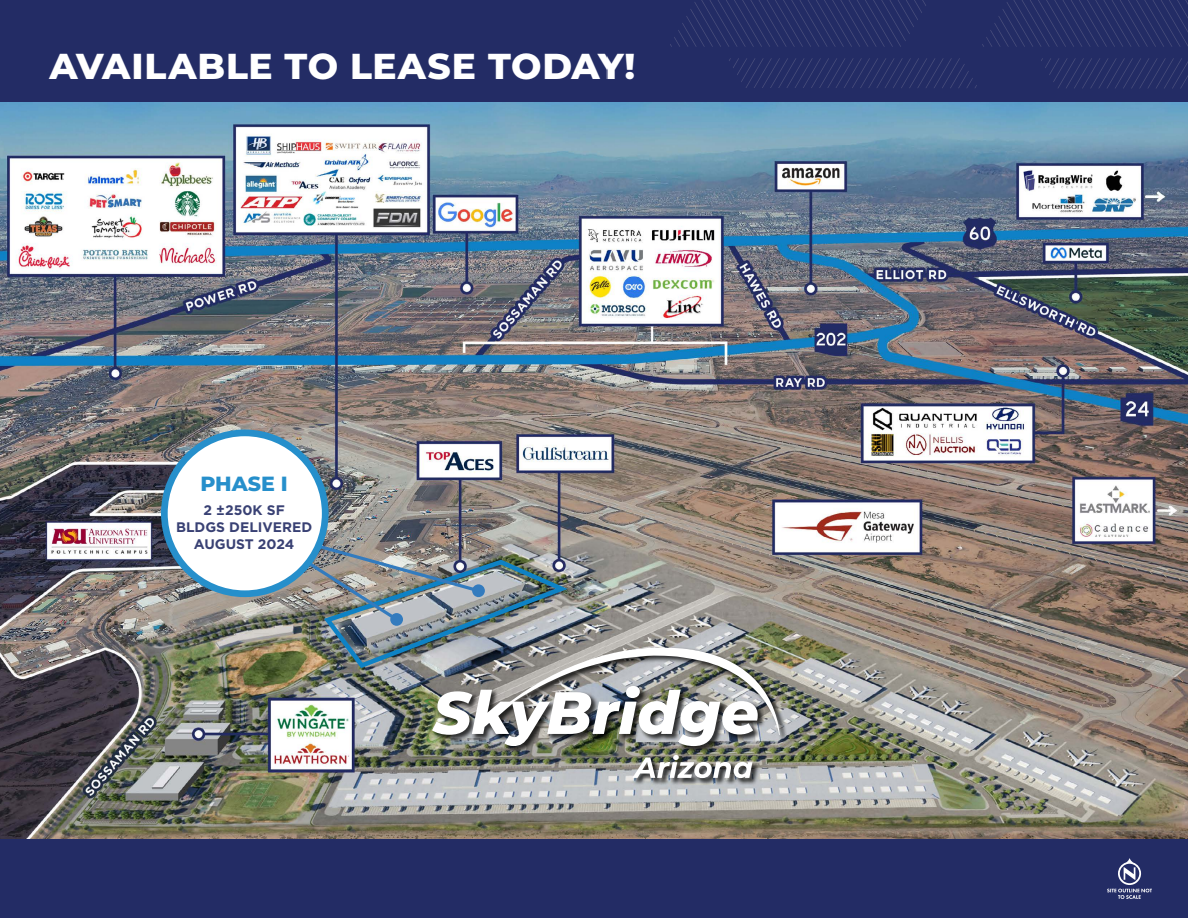
<style>
.page{position:relative;width:1188px;height:918px;background:#fff}
.page>*{position:absolute;margin:0;border:0;box-sizing:border-box;transform-origin:0 0}
.t1{font:800 36px "Montserrat";letter-spacing:.02em;color:#fff}
.t2{font:800 20.55px "Montserrat";color:#268fcb}
.t3{font:700 13.8px/17px "Gotham";color:#394174;text-align:center}
</style>
<div class="page">
<img style="left:0;top:102px;width:1188px;height:738px">
<div style="left:0;top:840px;width:1188px;height:78px;background:#232c65"></div>
<div style="left:0;top:0;width:1188px;height:102px;background:#232c65"></div>
<svg style="left:1107px;top:858px;width:45px;height:41px"></svg>
<svg style="left:1041px;top:58px;width:147px;height:31px"></svg>
<svg style="left:982px;top:0;width:206px;height:47px"></svg>
<svg style="left:729px;top:58px;width:248px;height:30px"></svg>
<svg style="left:670px;top:0;width:256px;height:47px"></svg>
<div style="left:164px;top:433px;width:161px;height:161px;background:#fff;border-radius:50%"></div>
<div style="left:161px;top:430px;width:168px;height:167px;border:7px solid #268fcb;border-radius:50%"></div>
<div style="left:431px;top:646px;width:356px;height:140px;background:#000;opacity:.75"></div>
<svg style="left:632px;top:755px;width:120px;height:23px"></svg>
<img style="left:301px;top:542px;width:479px;height:204px">
<h1 class="t1" style="left:49px;top:40px;width:587px">AVAILABLE TO LEASE TODAY!</h1>
<h2 class="t2" style="left:200px;top:469px;width:89px">PHASE I</h2>
<p class="t3" style="left:176px;top:502px;width:138px">2 ±250K SF<br>BLDGS DELIVERED<br>AUGUST 2024</p>
</div>
